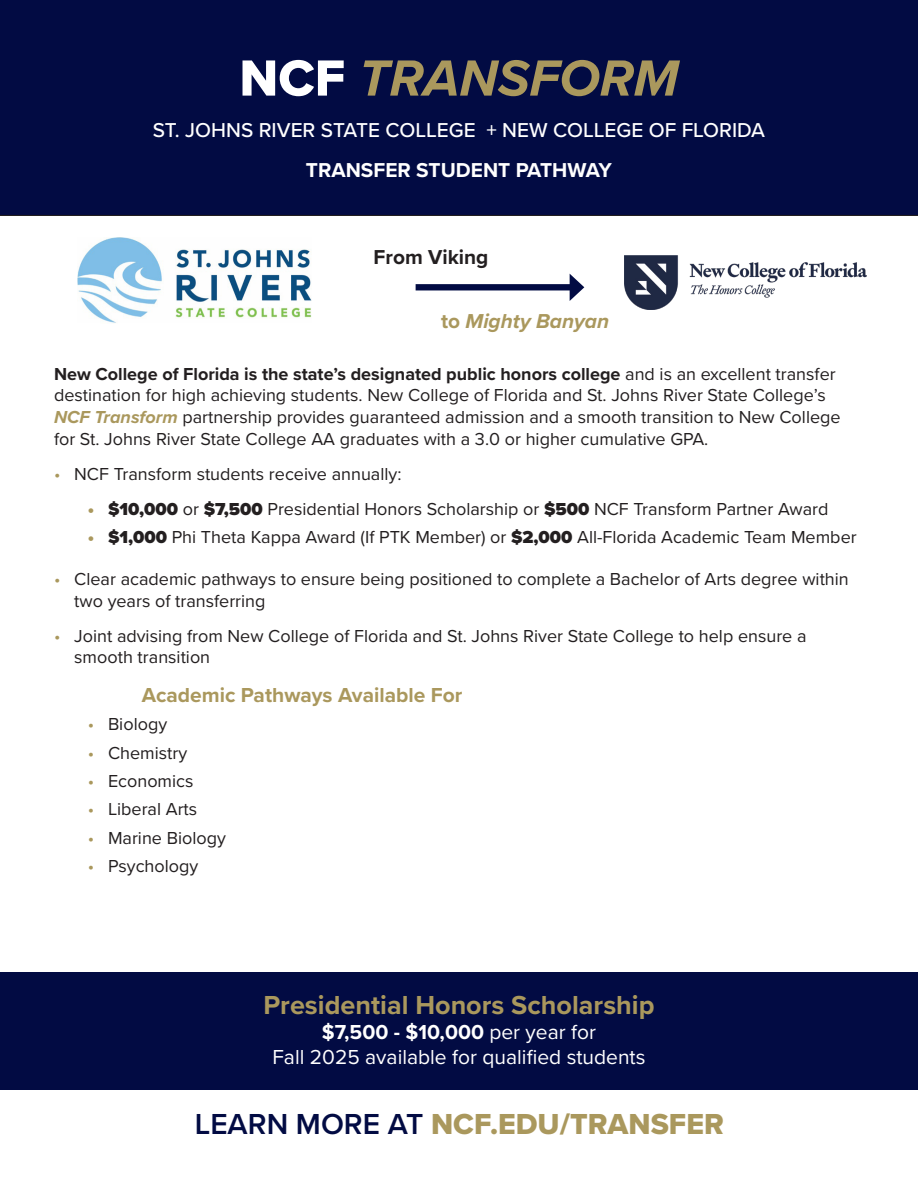
<style>
.page{position:relative;width:918px;height:1188px;background:#fff}
.page>*{position:absolute;margin:0;border:0;box-sizing:border-box;transform-origin:0 0}
.t1{font:italic 700 52.65px "Proxima Nova";color:#aa985d}
.t2{font:30px "Proxima Nova Extrabld";color:#aa985d}
.t3{font:700 27px "Proxima Nova";color:#aa985d}
.t4{font:21px/25.2px "Proxima Nova";color:#fff;text-align:center}
.Bullets_2{font:700 21px "Proxima Nova";color:#aa985d}
.t5{font:500 20.85px "Proxima Nova";color:#fff}
.t6{font:700 20.85px "Proxima Nova";color:#fff}
.t7{font:italic 700 20.85px "Proxima Nova";color:#aa985d}
.t8{font:700 20.85px "Proxima Nova";color:#231f20}
.t9{font:18px/21.6px "Proxima Nova";color:#231f20}
.s1{font-family:"Proxima Nova Extrabld";font-weight:400;font-style:normal;color:#fff}
.s2{font-style:normal}
.s3{font-weight:700}
.s4{font-weight:700;font-style:italic;color:#aa985d}
.s5{color:#aa985d}
.s6{font-weight:900;color:#aa985d}
.s7{font-weight:900}
.s8{font-family:"Proxima Nova";font-weight:600;color:#020b43}
</style>
<div class="page">
<div style="left:0;top:0;width:918px;height:216px;background:#020b43"></div>
<img style="left:78px;top:237px;width:233px;height:86px">
<div style="left:416px;top:284px;width:159px;height:6px;background:#020b43"></div>
<svg style="left:570px;top:274px;width:14px;height:27px"></svg>
<img style="left:625px;top:256px;width:242px;height:54px">
<div style="left:0;top:972px;width:918px;height:117px;background:#020b43"></div>
<p class="t1" style="left:239px;top:39px;width:441px"><span class="s1">NCF</span> TRANSFORM</p>
<p class="t5" style="left:153px;top:115px;width:614px">ST. JOHNS RIVER STATE COLLEGE + NEW COLLEGE OF FLORIDA</p>
<p class="t6" style="left:306px;top:154px;width:308px">TRANSFER STUDENT PATHWAY</p>
<p class="t8" style="left:374px;top:241px;width:116px">From Viking</p>
<p class="t7" style="left:441px;top:305px;width:170px"><span class="s2">to</span> Mighty Banyan</p>
<p class="t9" style="left:54px;top:362px;width:788px"><span class="s3">New College of Florida is the state’s designated public honors college</span> and is an excellent transfer destination for high achieving students. New College of Florida and St. Johns River State College’s <span class="s4">NCF Transform</span> partnership provides guaranteed admission and a smooth transition to New College for St. Johns River State College AA graduates with a 3.0 or higher cumulative GPA.</p>
<p class="t9" style="left:54px;top:462px;width:349px"><span class="s5">•</span> NCF Transform students receive annually:</p>
<p class="t9" style="left:88px;top:497px;width:742px"><span class="s6">•</span> <span class="s7">$10,000</span> or <span class="s7">$7,500</span> Presidential Honors Scholarship or <span class="s7">$500</span> NCF Transform Partner Award</p>
<p class="t9" style="left:88px;top:526px;width:771px"><span class="s6">•</span> <span class="s7">$1,000</span> Phi Theta Kappa Award (If PTK Member) or <span class="s7">$2,000</span> All-Florida Academic Team Member</p>
<p class="t9" style="left:74px;top:567px;width:776px;text-indent:-20px"><span class="s5">•</span> Clear academic pathways to ensure being positioned to complete a Bachelor of Arts degree within two years of transferring</p>
<p class="t9" style="left:74px;top:624px;width:734px;text-indent:-20px"><span class="s5">•</span> Joint advising from New College of Florida and St. Johns River State College to help ensure a smooth transition</p>
<p class="Bullets_2" style="left:142px;top:679px;width:322px">Academic Pathways Available For</p>
<p class="t9" style="left:88px;top:713px;width:81px"><span class="s5">•</span> Biology</p>
<p class="t9" style="left:88px;top:741px;width:101px"><span class="s5">•</span> Chemistry</p>
<p class="t9" style="left:88px;top:769px;width:107px"><span class="s5">•</span> Economics</p>
<p class="t9" style="left:88px;top:798px;width:111px"><span class="s5">•</span> Liberal Arts</p>
<p class="t9" style="left:88px;top:826px;width:140px"><span class="s5">•</span> Marine Biology</p>
<p class="t9" style="left:88px;top:855px;width:112px"><span class="s5">•</span> Psychology</p>
<p class="t3" style="left:263px;top:984px;width:393px">Presidential Honors Scholarship</p>
<p class="t4" style="left:272px;top:1018px;width:375px"><span class="s3">$7,500 - $10,000</span> per year for<br>Fall 2025 available for qualified students</p>
<p class="t2" style="left:195px;top:1102px;width:531px"><span class="s8">LEARN MORE AT</span> NCF.EDU/TRANSFER</p>
</div>
